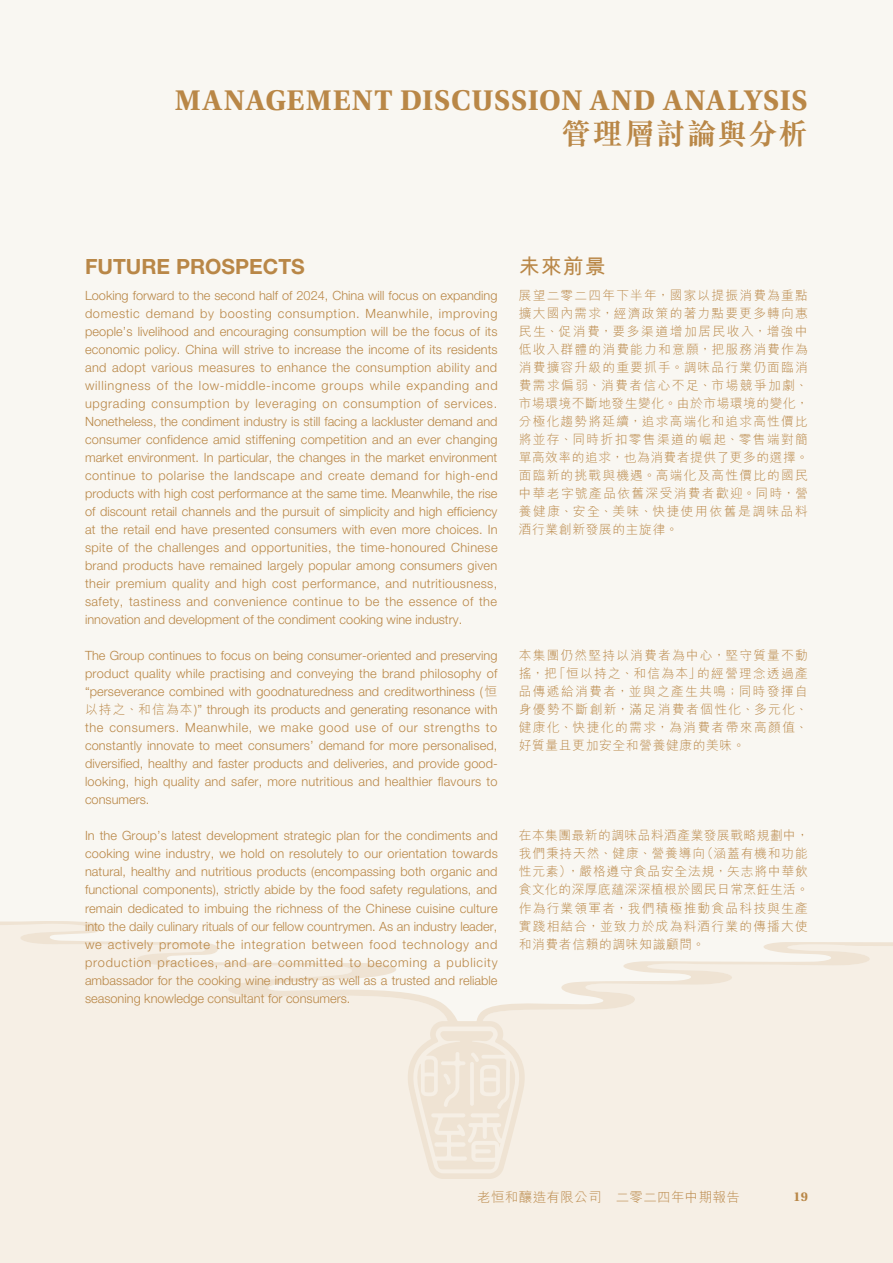
<style>
.page{position:relative;width:893px;height:1263px;background:#f9f7f2}
.page>*{position:absolute;margin:0;border:0;box-sizing:border-box;transform-origin:0 0}
.t1{font:700 30px "Utopia Std";letter-spacing:.025em;color:#b98747}
.t2{font:700 30px "M Sung HK";letter-spacing:.025em;color:#b98747}
._01_H1{font:700 21px "Helvetica Neue LT Std";color:#b98747}
._01_H1-2{font:700 21px "M Hei HK";color:#b98747}
.t3{font:300 13.5px "M Hei HK";letter-spacing:.025em;color:#b98747}
.t4{font:700 13.5px "Utopia Std";color:#b98747}
._00_txt{font:300 12.75px/18px "Helvetica Neue LT Std";color:#b98747;text-align:justify}
._00_txt-2{font:300 12.75px/18px "M Hei HK";letter-spacing:.095em;color:#b98747;text-align:justify}
.s1{font-family:"M Hei HK"}
</style>
<div class="page">
<div style="left:0;top:1023px;width:893px;height:240px;background:#f6efe5"></div>
<svg style="left:0;top:921px;width:405px;height:102px;fill:#f6efe5"></svg>
<svg style="left:405px;top:942px;width:488px;height:237px"></svg>
<h1 class="t1" style="left:175px;top:83px;width:634px">MANAGEMENT DISCUSSION AND ANALYSIS</h1>
<h1 class="t2" style="left:561px;top:118px;width:248px">管理層討論與分析</h1>
<p class="_01_H1" style="left:85px;top:253px;width:221px">FUTURE PROSPECTS</p>
<p class="_00_txt" style="left:85px;top:287px;width:414px">Looking forward to the second half of 2024, China will focus on expanding domestic demand by boosting consumption. Meanwhile, improving people’s livelihood and encouraging consumption will be the focus of its economic policy. China will strive to increase the income of its residents and adopt various measures to enhance the consumption ability and willingness of the low-middle-income groups while expanding and upgrading consumption by leveraging on consumption of services.<br>Nonetheless, the condiment industry is still facing a lackluster demand and consumer confidence amid stiffening competition and an ever changing market environment. In particular, the changes in the market environment continue to polarise the landscape and create demand for high-end products with high cost performance at the same time. Meanwhile, the rise of discount retail channels and the pursuit of simplicity and high efficiency at the retail end have presented consumers with even more choices. In spite of the challenges and opportunities, the time-honoured Chinese brand products have remained largely popular among consumers given their premium quality and high cost performance, and nutritiousness, safety, tastiness and convenience continue to be the essence of the innovation and development of the condiment cooking wine industry.</p>
<p class="_00_txt" style="left:85px;top:647px;width:414px">The Group continues to focus on being consumer-oriented and preserving product quality while practising and conveying the brand philosophy of “perseverance combined with goodnaturedness and creditworthiness (<span class="s1">恒以持之、和信為本</span>)” through its products and generating resonance with the consumers. Meanwhile, we make good use of our strengths to constantly innovate to meet consumers’ demand for more personalised, diversified, healthy and faster products and deliveries, and provide good&shy;looking, high quality and safer, more nutritious and healthier flavours to consumers.</p>
<p class="_00_txt" style="left:85px;top:827px;width:414px">In the Group’s latest development strategic plan for the condiments and cooking wine industry, we hold on resolutely to our orientation towards natural, healthy and nutritious products (encompassing both organic and functional components), strictly abide by the food safety regulations, and remain dedicated to imbuing the richness of the Chinese cuisine culture into the daily culinary rituals of our fellow countrymen. As an industry leader, we actively promote the integration between food technology and production practices, and are committed to becoming a publicity ambassador for the cooking wine industry as well as a trusted and reliable seasoning knowledge consultant for consumers.</p>
<p class="_01_H1-2" style="left:519px;top:251px;width:89px">未來前景</p>
<p class="_00_txt-2" style="left:519px;top:286px;width:291px">展望二零二四年下半年，國家以提振消費為重點擴大國內需求，經濟政策的著力點要更多轉向惠民生、促消費，要多渠道增加居民收入，增強中低收入群體的消費能力和意願，把服務消費作為消費擴容升級的重要抓手。調味品行業仍面臨消費需求偏弱、消費者信心不足、市場競爭加劇、市場環境不斷地發生變化。由於市場環境的變化，分極化趨勢將延續，追求高端化和追求高性價比將並存、同時折扣零售渠道的崛起、零售端對簡單高效率的追求，也為消費者提供了更多的選擇。面臨新的挑戰與機遇。高端化及高性價比的國民中華老字號產品依舊深受消費者歡迎。同時，營養健康、安全、美味、快捷使用依舊是調味品料酒行業創新發展的主旋律。</p>
<p class="_00_txt-2" style="left:519px;top:646px;width:291px">本集團仍然堅持以消費者為中心，堅守質量不動搖，把「恒以持之、和信為本」的經營理念透過產品傳遞給消費者，並與之產生共鳴；同時發揮自身優勢不斷創新，滿足消費者個性化、多元化、健康化、快捷化的需求，為消費者帶來高顏值、好質量且更加安全和營養健康的美味。</p>
<p class="_00_txt-2" style="left:519px;top:826px;width:291px">在本集團最新的調味品料酒產業發展戰略規劃中，我們秉持天然、健康、營養導向（涵蓋有機和功能性元素），嚴格遵守食品安全法規，矢志將中華飲食文化的深厚底蘊深深植根於國民日常烹飪生活。作為行業領軍者，我們積極推動食品科技與生產實踐相結合，並致力於成為料酒行業的傳播大使和消費者信賴的調味知識顧問。</p>
<p class="t3" style="left:477px;top:1189px;width:264px">老恒和釀造有限公司 二零二四年中期報告</p>
<p class="t4" style="left:794px;top:1188px;width:16px">19</p>
</div>
